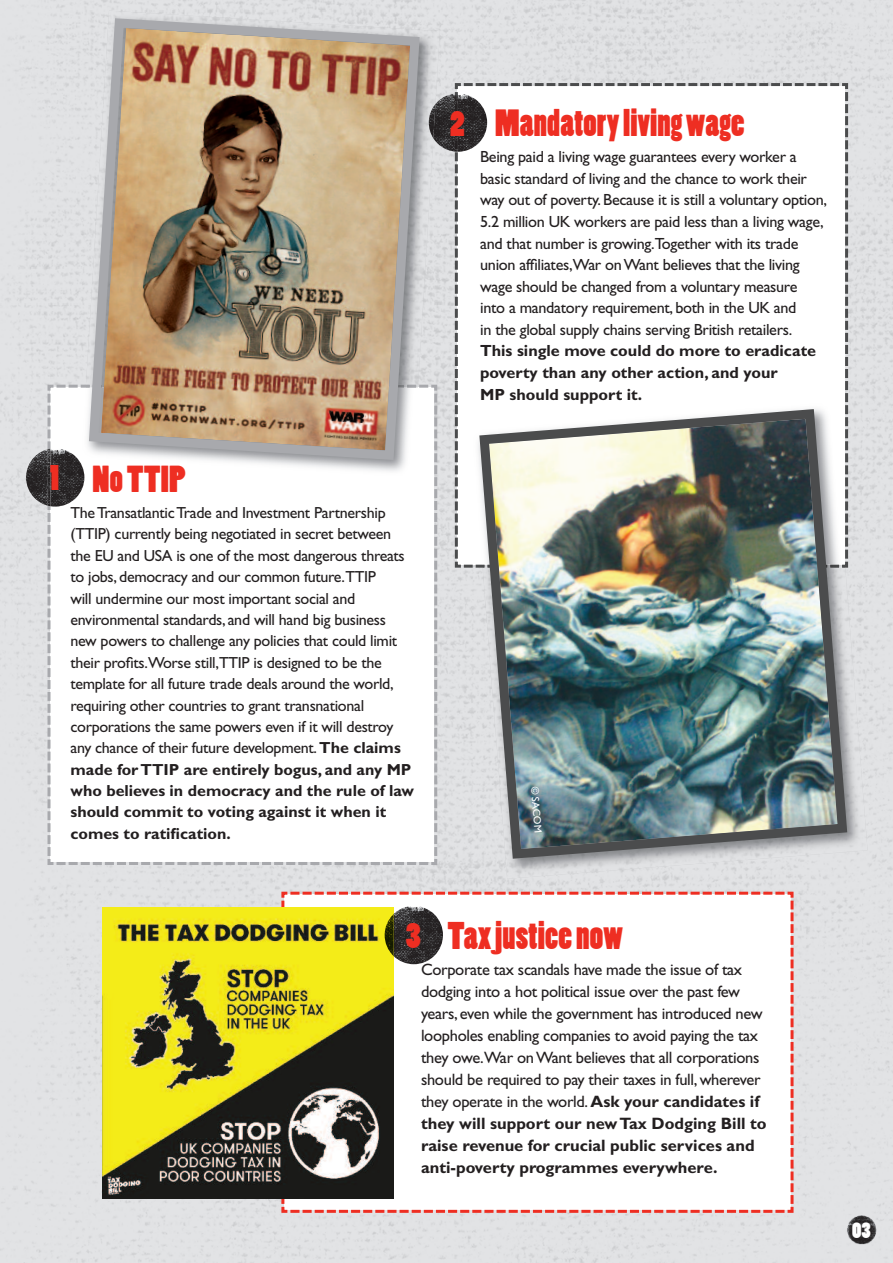
<style>
.page{position:relative;width:893px;height:1263px;background:#e1e2e4}
.page>*{position:absolute;margin:0;border:0;box-sizing:border-box;transform-origin:0 0}
.t1{font:36.15px "Poplar Std";letter-spacing:.005em;color:#ee2e22}
.t2{font:35.4px "Poplar Std";letter-spacing:.005em;color:#ee2e22}
.t3{font:35.1px "Poplar Std";letter-spacing:.005em;color:#ee2e22}
.t4{font:33.75px "Poplar Std";color:#ee2e22}
.t5{font:21px "Poplar Std";color:#fff}
.t6{font:16.5px/22px "Gill Sans Std";letter-spacing:-.02em;color:#231f20}
.t7{font:16.2px/21.6px "Gill Sans Std";letter-spacing:-.02em;color:#231f20}
.t8{font:700 16.2px/21.6px "Gill Sans Std";color:#231f20}
.t9{font:16.05px/21.5px "Gill Sans Std";letter-spacing:-.02em;color:#231f20}
.t10{font:10.5px "Gill Sans Std";color:#fff}
.s1{font-weight:700}
</style>
<div class="page">
<img style="left:845px;top:1214px;width:32px;height:33px">
<svg style="left:46px;top:383px;width:393px;height:483px"></svg>
<svg style="left:453px;top:82px;width:397px;height:487px"></svg>
<svg style="left:280px;top:890px;width:515px;height:324px"></svg>
<img style="left:86px;top:11px;width:354px;height:377px">
<img style="left:81px;top:388px;width:337px;height:92px">
<img style="left:84px;top:13px;width:340px;height:452px">
<img style="left:482px;top:565px;width:385px;height:314px">
<img style="left:474px;top:404px;width:378px;height:459px">
<img style="left:103px;top:907px;width:290px;height:291px">
<img style="left:26px;top:448px;width:58px;height:59px">
<img style="left:48px;top:449px;width:2px;height:57px">
<img style="left:433px;top:93px;width:54px;height:59px">
<img style="left:455px;top:93px;width:3px;height:56px">
<img style="left:429px;top:104px;width:6px;height:34px">
<img style="left:393px;top:906px;width:50px;height:58px">
<img style="left:385px;top:914px;width:8px;height:42px">
<h3 class="t4" style="left:50px;top:465px;width:10px">1</h3>
<h3 class="t3" style="left:93px;top:465px;width:94px">NoTTIP</h3>
<p class="t9" style="left:70px;top:503px;width:345px">TheTransatlanticTrade and Investment Partnership (TTIP) currently being negotiated in secret between the EU and USA is one of the most dangerous threats to jobs, democracy and our common future.TTIP<br>will undermine our most important social and environmental standards, and will hand big business new powers to challenge any policies that could limit their profits.Worse still,TTIP is designed to be the template for all future trade deals around the world, requiring other countries to grant transnational corporations the same powers even if it will destroy any chance of their future development. <span class="s1">The claims made forTTIP are entirely bogus, and any MP who believes in democracy and the rule of law should commit to voting against it when it comes to ratification.</span></p>
<h3 class="t4" style="left:450px;top:110px;width:16px">2</h3>
<h2 class="t2" style="left:495px;top:109px;width:251px">Mandatorylivingwage</h2>
<p class="t7" style="left:480px;top:147px;width:348px">Being paid a living wage guarantees every worker a basic standard of living and the chance to work their way out of poverty. Because it is still a voluntary option, 5.2 million UK workers are paid less than a living wage, and that number is growing.Together with its trade union affiliates,War onWant believes that the living wage should be changed from a voluntary measure<br>into a mandatory requirement, both in the UK and<br>in the global supply chains serving British retailers.</p>
<p class="t8" style="left:480px;top:342px;width:337px">This single move could do more to eradicate poverty than any other action, and your<br>MP should support it.</p>
<p class="t10" style="left:538px;top:786px;width:48px;rotate:85deg">© SACOM</p>
<h1 class="t1" style="left:448px;top:921px;width:177px">Taxjusticenow</h1>
<p class="t6" style="left:421px;top:960px;width:347px">Corporate tax scandals have made the issue of tax dodging into a hot political issue over the past few years, even while the government has introduced new loopholes enabling companies to avoid paying the tax they owe.War onWant believes that all corporations should be required to pay their taxes in full, wherever they operate in the world.<span class="s1">Ask your candidates if they will support our newTax Dodging Bill to raise revenue for crucial public services and anti-poverty programmes everywhere.</span></p>
<h3 class="t4" style="left:406px;top:922px;width:17px">3</h3>
<h3 class="t5" style="left:852px;top:1221px;width:20px">03</h3>
</div>
